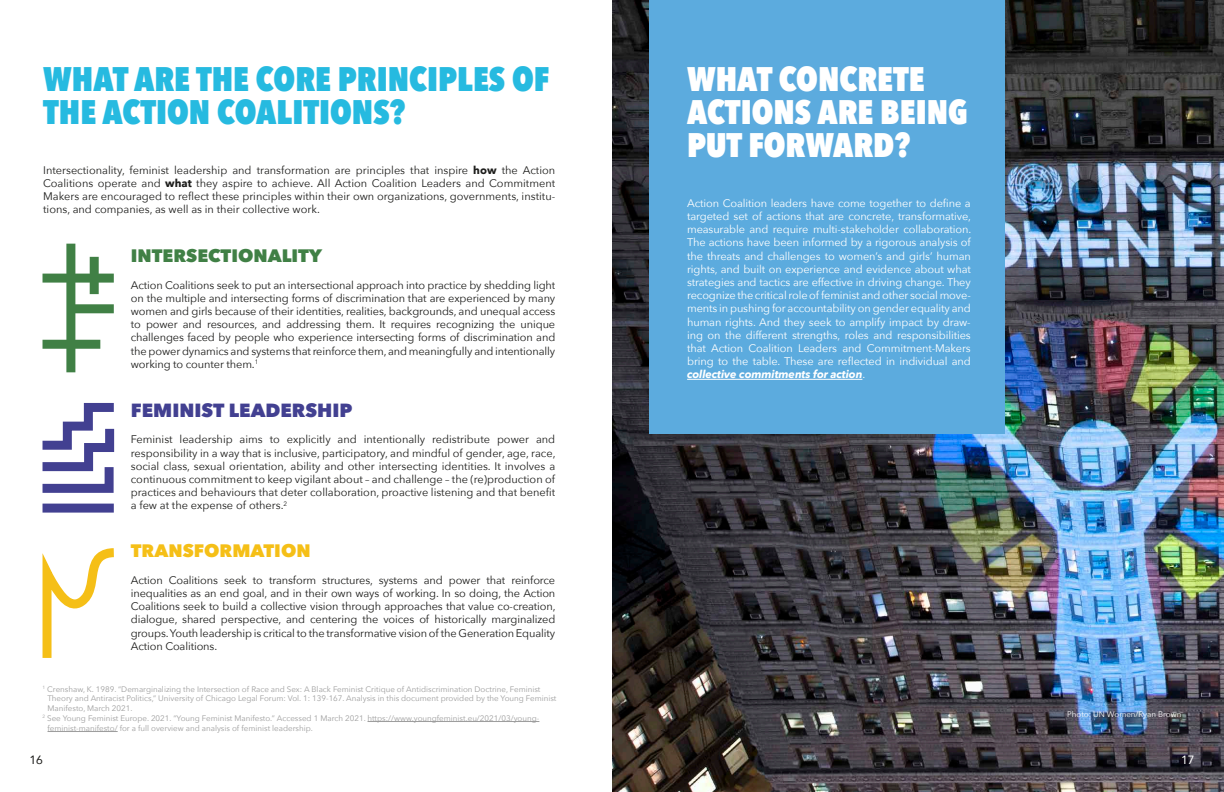
<style>
.page{position:relative;width:1224px;height:792px;background:#fff}
.page>*{position:absolute;margin:0;border:0;box-sizing:border-box;transform-origin:0 0}
.t1{font:800 34px/33px "Avenir Next Condensed";color:#26bae0}
.t2{font:800 34px/33px "Avenir Next Condensed";color:#fff}
.t3{font:800 19px "Avenir Next";color:#424091}
.t4{font:800 18px "Avenir Next";color:#408045}
.t5{font:800 18px "Avenir Next";color:#f5bf17}
.t6{font:12px "Avenir";color:#1d1d1b}
.t7{font:12px "Avenir";color:#fff}
.t8{font:11px/13.2px "Avenir Next";letter-spacing:-.01em;color:#1d1d1b;text-align:justify}
.t9{font:11px/13.2px "Avenir Next";letter-spacing:-.01em;color:#fff;text-align:justify}
.t10{font:8px "Avenir Next";color:#9d9d9d}
.t11{font:8px "Avenir Next";color:#fff}
.s1{font-weight:700}
.s2{font-weight:700;font-style:italic}
</style>
<div class="page">
<img style="left:612px;top:0;width:612px;height:792px">
<div style="left:69px;top:304px;width:45px;height:9px;background:#408045"></div>
<div style="left:43px;top:274px;width:71px;height:9px;background:#408045"></div>
<div style="left:43px;top:340px;width:57px;height:9px;background:#408045"></div>
<div style="left:90px;top:257px;width:9px;height:37px;background:#408045"></div>
<div style="left:66px;top:244px;width:9px;height:128px;background:#408045"></div>
<svg style="left:42px;top:548px;width:72px;height:110px"></svg>
<svg style="left:42px;top:403px;width:73px;height:90px"></svg>
<div style="left:43px;top:504px;width:71px;height:9px;background:#424091"></div>
<div style="left:649px;top:0;width:356px;height:434px;background:#5cabde"></div>
<hr style="left:687px;top:379px;width:175px;height:1px;background:#fff">
<hr style="left:368px;top:721px;width:171px;height:1px;background:#9d9d9d">
<hr style="left:48px;top:731px;width:70px;height:1px;background:#9d9d9d">
<h1 class="t1" style="left:43px;top:62px;width:508px">WHAT ARE THE CORE PRINCIPLES OF<br>THE ACTION COALITIONS?</h1>
<p class="t8" style="left:43px;top:163px;width:514px">Intersectionality, feminist leadership and transformation are principles that inspire <span class="s1">how</span> the Action Coalitions operate and <span class="s1">what</span> they aspire to achieve. All Action Coalition Leaders and Commitment Makers are encouraged to reflect these principles within their own organizations, governments, institu&shy;tions, and companies, as well as in their collective work.</p>
<h3 class="t4" style="left:131px;top:245px;width:193px">INTERSECTIONALITY</h3>
<p class="t8" style="left:131px;top:278px;width:426px">Action Coalitions seek to put an intersectional approach into practice by shedding light on the multiple and intersecting forms of discrimination that are experienced by many women and girls because of their identities, realities, backgrounds, and unequal access to power and resources, and addressing them. It requires recognizing the unique challenges faced by people who experience intersecting forms of discrimination and the power dynamics and systems that reinforce them, and meaningfully and intentionally working to counter them.<sup>1</sup></p>
<h2 class="t3" style="left:131px;top:399px;width:223px">FEMINIST LEADERSHIP</h2>
<p class="t8" style="left:131px;top:433px;width:426px">Feminist leadership aims to explicitly and intentionally redistribute power and responsibility in a way that is inclusive, participatory, and mindful of gender, age, race, social class, sexual orientation, ability and other intersecting identities. It involves a continuous commitment to keep vigilant about – and challenge – the (re)production of practices and behaviours that deter collaboration, proactive listening and that benefit a few at the expense of others.<sup>2</sup></p>
<h3 class="t5" style="left:131px;top:540px;width:181px">TRANSFORMATION</h3>
<p class="t8" style="left:131px;top:573px;width:426px">Action Coalitions seek to transform structures, systems and power that reinforce inequalities as an end goal, and in their own ways of working. In so doing, the Action Coalitions seek to build a collective vision through approaches that value co-creation, dialogue, shared perspective, and centering the voices of historically marginalized groups. Youth leadership is critical to the transformative vision of the Generation Equality Action Coalitions.</p>
<p class="t10" style="left:43px;top:682px;width:499px"><sup>1</sup> Crenshaw, K. 1989. “Demarginalizing the Intersection of Race and Sex: A Black Feminist Critique of Antidiscrimination Doctrine, Feminist</p>
<p class="t10" style="left:48px;top:692px;width:510px">Theory and Antiracist Politics,” University of Chicago Legal Forum: Vol. 1: 139-167. Analysis in this document provided by the Young Feminist</p>
<p class="t10" style="left:48px;top:701px;width:87px">Manifesto, March 2021.</p>
<p class="t10" style="left:43px;top:711px;width:498px"><sup>2</sup> See Young Feminist Europe. 2021. “Young Feminist Manifesto.” Accessed 1 March 2021. https://www.youngfeminist.eu/2021/03/young-</p>
<p class="t10" style="left:48px;top:721px;width:267px">feminist-manifesto/ for a full overview and analysis of feminist leadership.</p>
<h1 class="t2" style="left:687px;top:62px;width:282px">WHAT CONCRETE<br>ACTIONS ARE BEING<br>PUT FORWARD?</h1>
<p class="t9" style="left:687px;top:196px;width:286px">Action Coalition leaders have come together to define a targeted set of actions that are concrete, transformative, measurable and require multi-stakeholder collaboration.<br>The actions have been informed by a rigorous analysis of the threats and challenges to women’s and girls’ human rights, and built on experience and evidence about what strategies and tactics are effective in driving change. They recognize the critical role of feminist and other social move&shy;ments in pushing for accountability on gender equality and human rights. And they seek to amplify impact by draw&shy;ing on the different strengths, roles and responsibilities that Action Coalition Leaders and Commitment-Makers bring to the table. These are reflected in individual and <span class="s2">collective commitments for action</span>.</p>
<p class="t11" style="left:1067px;top:708px;width:116px">Photo: UN Women/Ryan Brown</p>
<p class="t6" style="left:30px;top:751px;width:15px">16</p>
<p class="t7" style="left:1181px;top:751px;width:15px">17</p>
</div>
